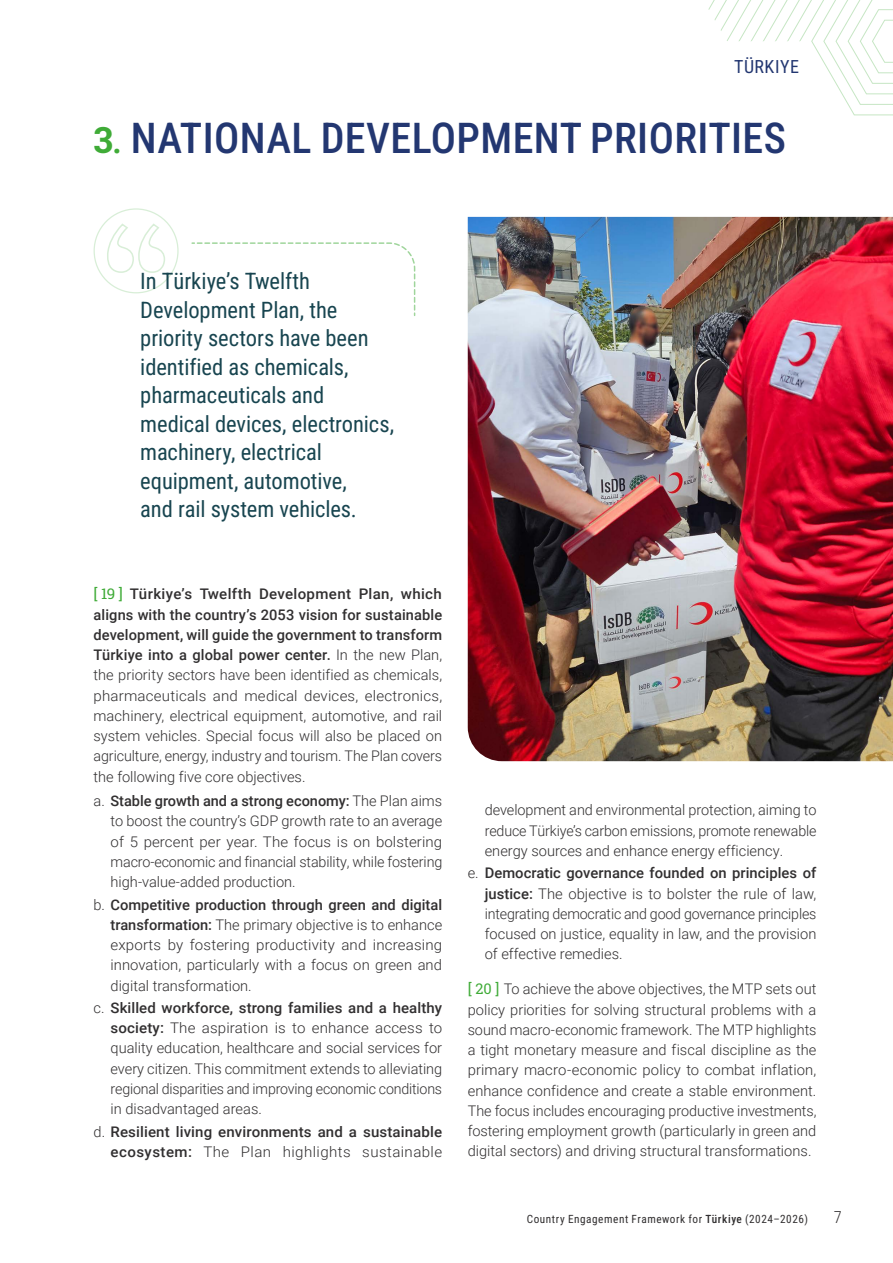
<style>
.page{position:relative;width:893px;height:1263px;background:#fff}
.page>*{position:absolute;margin:0;border:0;box-sizing:border-box;transform-origin:0 0}
.t1{font:500 42px "Roboto Condensed";letter-spacing:.01em;color:#233771}
.t2{font:22.5px/28.5px "Roboto Condensed";letter-spacing:-.005em;color:#184550}
.t3{font:18px "Roboto Condensed";letter-spacing:.03em;color:#233771}
.t4{font:300 16.5px "Roboto Condensed";color:#312f30}
.t5{font:300 14.7px/20.2px "Roboto";color:#312f30;text-align:justify}
.t6{font:500 14.7px/20.2px "Roboto";letter-spacing:.01em;color:#312f30;text-align:right}
.t7{font:11.25px "Roboto Condensed";letter-spacing:.05em;color:#312f30}
.s1{font-family:"Roboto Slab";font-weight:700;font-size:36px;color:#3fab37}
.s2{font-size:36px;color:#3fab37}
.s3{font-family:"Roboto Slab";font-weight:400;color:#3fab37}
.s4{font-weight:500}
.s5{font-weight:300}
</style>
<div class="page">
<svg style="left:708px;top:0;width:185px;height:116px"></svg>
<img style="left:468px;top:217px;width:425px;height:544px">
<svg style="left:191px;top:242px;width:225px;height:74px"></svg>
<svg style="left:107px;top:223px;width:58px;height:50px"></svg>
<p class="t3" style="left:734px;top:54px;width:66px">TÜRKIYE</p>
<h1 class="t1" style="left:94px;top:108px;width:694px"><span class="s1">3</span><span class="s2">.</span> NATIONAL DEVELOPMENT PRIORITIES</h1>
<h2 class="t2" style="left:140px;top:266px;width:255px">In Türkiye’s Twelfth<br>Development Plan, the priority sectors have been identified as chemicals, pharmaceuticals and medical devices, electronics, machinery, electrical equipment, automotive,<br>and rail system vehicles.</h2>
<p class="t5" style="left:94px;top:583px;width:350px"><span class="s3">[ 19 ]</span> <span class="s4">Türkiye’s Twelfth Development Plan, which aligns with the country’s 2053 vision for sustainable development, will guide the government to transform Türkiye into a global power center.</span> In the new Plan, the priority sectors have been identified as chemicals, pharmaceuticals and medical devices, electronics, machinery, electrical equipment, automotive, and rail system vehicles. Special focus will also be placed on agriculture, energy, industry and tourism. The Plan covers the following five core objectives.</p>
<p class="t5" style="left:111px;top:790px;width:333px;text-indent:-17px">a. <span class="s4">Stable growth and a strong economy:</span> The Plan aims to boost the country’s GDP growth rate to an average of 5 percent per year. The focus is on bolstering macro-economic and financial stability, while fostering high-value-added production.</p>
<p class="t5" style="left:111px;top:894px;width:333px;text-indent:-17px">b. <span class="s4">Competitive production through green and digital transformation:</span> The primary objective is to enhance exports by fostering productivity and increasing innovation, particularly with a focus on green and digital transformation.</p>
<p class="t5" style="left:111px;top:997px;width:333px;text-indent:-17px">c. <span class="s4">Skilled workforce, strong families and a healthy society:</span> The aspiration is to enhance access to quality education, healthcare and social services for every citizen. This commitment extends to alleviating regional disparities and improving economic conditions in disadvantaged areas.</p>
<p class="t6" style="left:94px;top:1121px;width:350px"><span class="s5">d.</span> Resilient living environments and a sustainable ecosystem: <span class="s5">The Plan highlights sustainable</span></p>
<p class="t5" style="left:485px;top:799px;width:333px">development and environmental protection, aiming to reduce Türkiye’s carbon emissions, promote renewable energy sources and enhance energy efficiency.</p>
<p class="t5" style="left:485px;top:862px;width:333px;text-indent:-17px">e. <span class="s4">Democratic governance founded on principles of justice:</span> The objective is to bolster the rule of law, integrating democratic and good governance principles focused on justice, equality in law, and the provision of effective remedies.</p>
<p class="t5" style="left:468px;top:978px;width:350px"><span class="s3">[ 20 ]</span> To achieve the above objectives, the MTP sets out policy priorities for solving structural problems with a sound macro-economic framework. The MTP highlights a tight monetary measure and fiscal discipline as the primary macro-economic policy to combat inflation, enhance confidence and create a stable environment.<br>The focus includes encouraging productive investments, fostering employment growth (particularly in green and digital sectors) and driving structural transformations.</p>
<p class="t7" style="left:527px;top:1210px;width:283px">Country Engagement Framework for <span class="s4">Türkiye</span> (2024–2026)</p>
<p class="t4" style="left:834px;top:1205px;width:10px">7</p>
</div>
